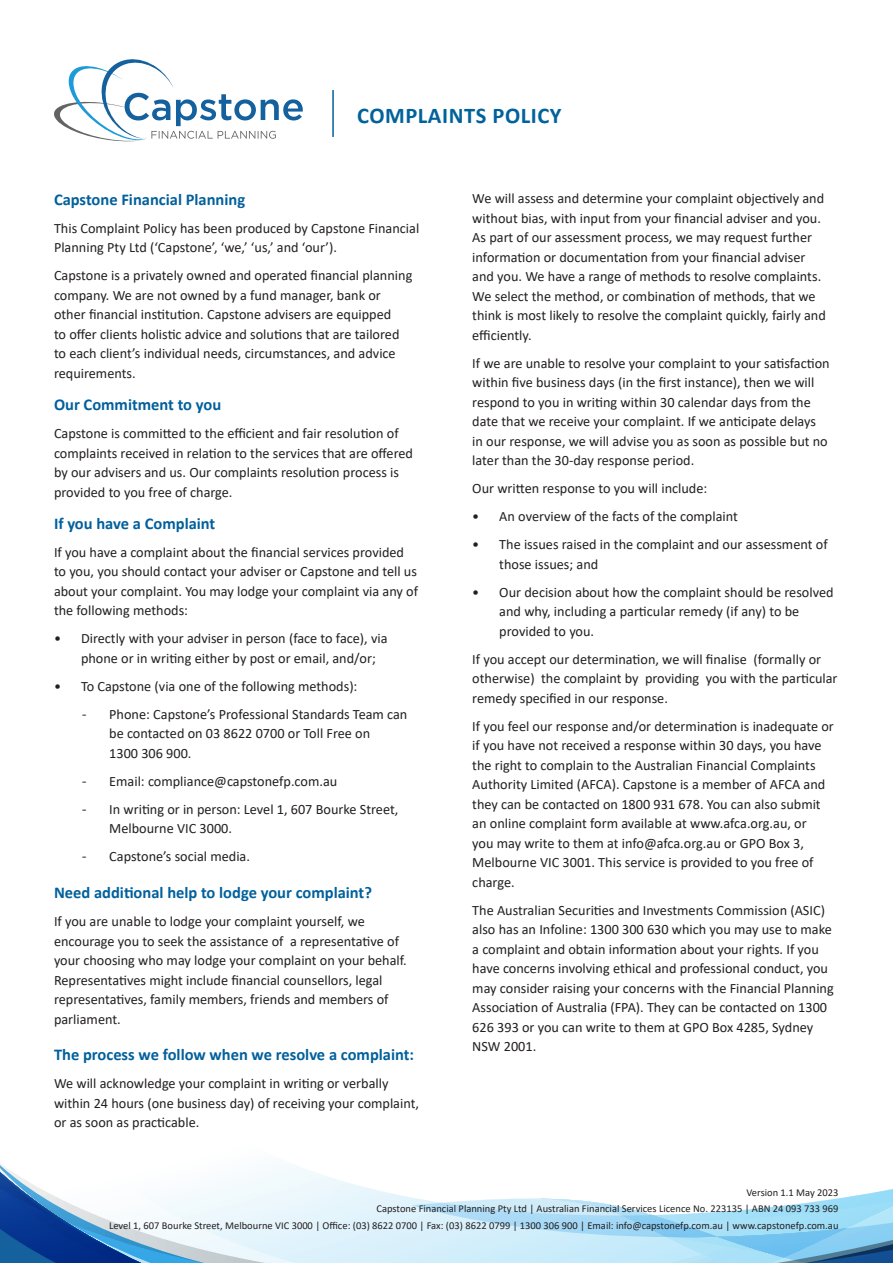
<style>
.page{position:relative;width:893px;height:1263px;background:#fff}
.page>*{position:absolute;margin:0;border:0;box-sizing:border-box;transform-origin:0 0}
.heading{font:700 22.5px "Calibri";letter-spacing:.025em;color:#00629c}
.t1{font:700 16.5px "Calibri";color:#00609c}
.t2{font:14.25px/19.5px "Calibri";color:#231f20}
.t3{font:10.5px/16.5px "Calibri";color:#231f20;text-align:right}
.s1{font-family:"Myriad Pro"}
</style>
<div class="page">
<svg style="left:0;top:1164px;width:893px;height:99px"></svg>
<svg style="left:54px;top:59px;width:249px;height:82px"></svg>
<hr style="left:332px;top:90px;width:2px;height:47px;background:#00629c">
<p class="heading" style="left:357px;top:99px;width:206px">COMPLAINTS POLICY</p>
<p class="t1" style="left:54px;top:188px;width:193px">Capstone Financial Planning</p>
<p class="t2" style="left:54px;top:218px;width:367px">This Complaint Policy has been produced by Capstone Financial<br>Planning Pty Ltd (‘Capstone’, ‘we,’ ‘us,’ and ‘our’).</p>
<p class="t2" style="left:54px;top:266px;width:360px">Capstone is a privately owned and operated financial planning company. We are not owned by a fund manager, bank or other financial institution. Capstone advisers are equipped<br>to offer clients holistic advice and solutions that are tailored to each client’s individual needs, circumstances, and advice requirements.</p>
<p class="t1" style="left:54px;top:393px;width:169px">Our Commitment to you</p>
<p class="t2" style="left:54px;top:423px;width:361px">Capstone is committed to the efficient and fair resolution of complaints received in relation to the services that are offered by our advisers and us. Our complaints resolution process is provided to you free of charge.</p>
<p class="t1" style="left:54px;top:512px;width:163px">If you have a Complaint</p>
<p class="t2" style="left:54px;top:542px;width:366px">If you have a complaint about the financial services provided to you, you should contact your adviser or Capstone and tell us about your complaint. You may lodge your complaint via any of the following methods:</p>
<p class="t2" style="left:81px;top:629px;width:308px;text-indent:-27px">• Directly with your adviser in person (face to face), via phone or in writing either by post or email, and/or;</p>
<p class="t2" style="left:54px;top:676px;width:305px">• To Capstone (via one of the following methods):</p>
<p class="t2" style="left:109px;top:704px;width:300px;text-indent:-27px"><span class="s1">-</span> Phone: Capstone’s Professional Standards Team can be contacted on 03 8622 0700 or Toll Free on<br>1300 306 900.</p>
<p class="t2" style="left:82px;top:771px;width:257px"><span class="s1">-</span> Email: compliance@capstonefp.com.au</p>
<p class="t2" style="left:109px;top:799px;width:291px;text-indent:-27px"><span class="s1">-</span> In writing or in person: Level 1, 607 Bourke Street,<br>Melbourne VIC 3000.</p>
<p class="t2" style="left:82px;top:847px;width:169px"><span class="s1">-</span> Capstone’s social media.</p>
<p class="t1" style="left:54px;top:881px;width:319px">Need additional help to lodge your complaint?</p>
<p class="t2" style="left:54px;top:911px;width:354px">If you are unable to lodge your complaint yourself, we encourage you to seek the assistance of a representative of your choosing who may lodge your complaint on your behalf.<br>Representatives might include financial counsellors, legal representatives, family members, friends and members of parliament.</p>
<p class="t1" style="left:54px;top:1043px;width:362px">The process we follow when we resolve a complaint:</p>
<p class="t2" style="left:54px;top:1073px;width:367px">We will acknowledge your complaint in writing or verbally within 24 hours (one business day) of receiving your complaint, or as soon as practicable.</p>
<p class="t2" style="left:472px;top:188px;width:355px">We will assess and determine your complaint objectively and without bias, with input from your financial adviser and you.<br>As part of our assessment process, we may request further information or documentation from your financial adviser and you. We have a range of methods to resolve complaints.<br>We select the method, or combination of methods, that we think is most likely to resolve the complaint quickly, fairly and efficiently.</p>
<p class="t2" style="left:472px;top:353px;width:359px">If we are unable to resolve your complaint to your satisfaction within five business days (in the first instance), then we will respond to you in writing within 30 calendar days from the date that we receive your complaint. If we anticipate delays in our response, we will advise you as soon as possible but no later than the 30-day response period.</p>
<p class="t2" style="left:472px;top:478px;width:237px">Our written response to you will include:</p>
<p class="t2" style="left:472px;top:506px;width:267px">• An overview of the facts of the complaint</p>
<p class="t2" style="left:499px;top:534px;width:330px;text-indent:-27px">• The issues raised in the complaint and our assessment of those issues; and</p>
<p class="t2" style="left:499px;top:582px;width:336px;text-indent:-27px">• Our decision about how the complaint should be resolved and why, including a particular remedy (if any) to be provided to you.</p>
<p class="t2" style="left:472px;top:649px;width:367px">If you accept our determination, we will finalise (formally or otherwise) the complaint by providing you with the particular remedy specified in our response.</p>
<p class="t2" style="left:472px;top:716px;width:363px">If you feel our response and/or determination is inadequate or if you have not received a response within 30 days, you have the right to complain to the Australian Financial Complaints Authority Limited (AFCA). Capstone is a member of AFCA and they can be contacted on 1800 931 678. You can also submit an online complaint form available at www.afca.org.au, or<br>you may write to them at info@afca.org.au or GPO Box 3, Melbourne VIC 3001. This service is provided to you free of charge.</p>
<p class="t2" style="left:472px;top:900px;width:363px">The Australian Securities and Investments Commission (ASIC) also has an Infoline: 1300 300 630 which you may use to make a complaint and obtain information about your rights. If you have concerns involving ethical and professional conduct, you may consider raising your concerns with the Financial Planning Association of Australia (FPA). They can be contacted on 1300<br>626 393 or you can write to them at GPO Box 4285, Sydney NSW 2001.</p>
<p class="t3" style="left:109px;top:1184px;width:731px">Version 1.1 May 2023<br>Capstone Financial Planning Pty Ltd | Australian Financial Services Licence No. 223135 | ABN 24 093 733 969<br>Level 1, 607 Bourke Street, Melbourne VIC 3000 | Office: (03) 8622 0700 | Fax: (03) 8622 0799 | 1300 306 900 | Email: info@capstonefp.com.au | www.capstonefp.com.au</p>
</div>
